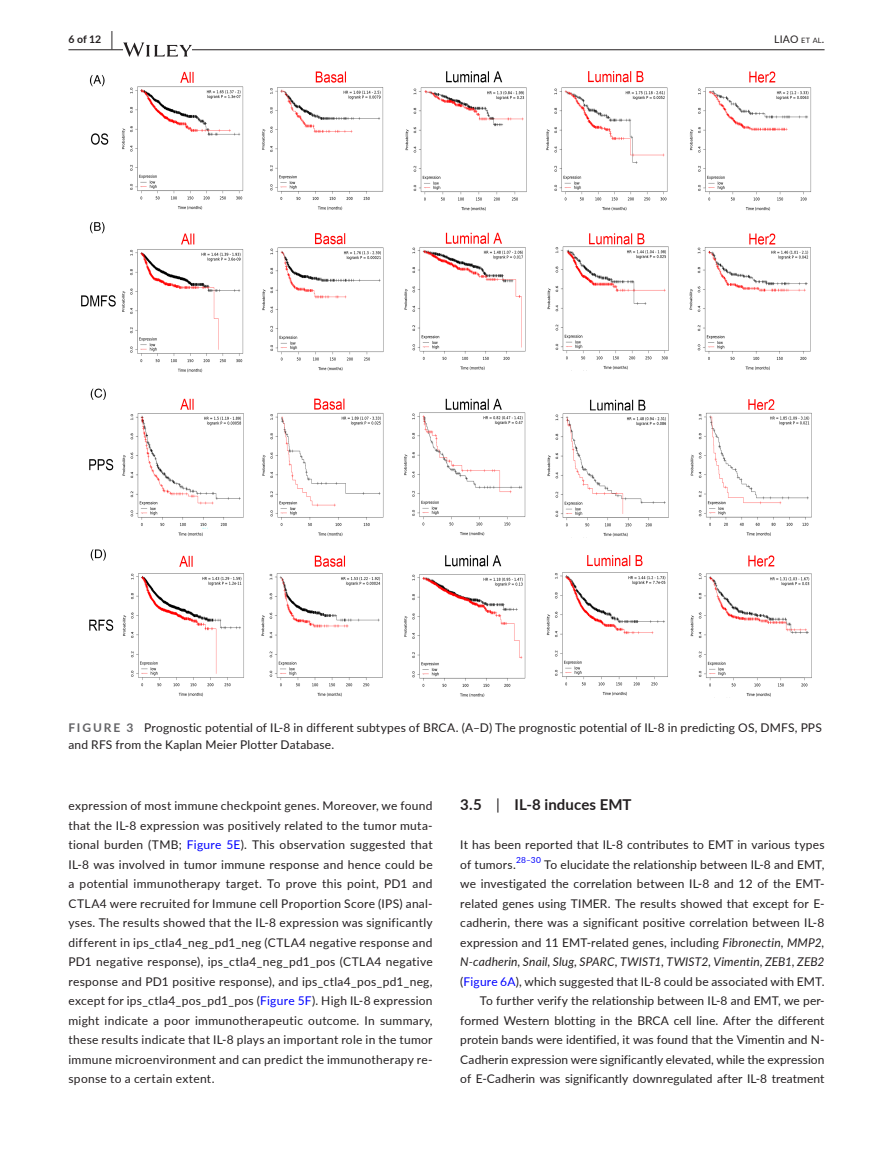
<style>
.page{position:relative;width:893px;height:1174px;background:#fff}
.page>*{position:absolute;margin:0;border:0;box-sizing:border-box;transform-origin:0 0}
.t1{font:700 15px "Lato";letter-spacing:.005em;color:#231f20}
.t2{font:12px/19.5px "Lato";letter-spacing:.01em;color:#231f20}
.t3{font:10.5px "Lato";color:#231f20}
.t4{font:700 10.5px "Lato";color:#231f20}
.t5{font:8.4px "Lato";color:#00f}
.s1{font-size:19.5px}
.s2{font-size:7.35px}
.s3{font-weight:700;color:#636366}
.s4{color:#00f}
.s5{font-weight:400}
.s6{font-style:italic}
</style>
<div class="page">
<hr style="left:68px;top:49px;width:756px;height:1px;background:#231f20">
<svg style="left:123px;top:42px;width:69px;height:15px"></svg>
<img style="left:81px;top:71px;width:731px;height:626px">
<p class="t4" style="left:68px;top:31px;width:46px">6 of 12 <span class="s1">|</span></p>
<p class="t3" style="left:774px;top:31px;width:52px">LIAO <span class="s2">et al</span>.</p>
<p class="t2" style="left:68px;top:719px;width:755px;line-height:16.5px"><span class="s3">FIGURE 3</span> Prognostic potential of IL-8 in different subtypes of BRCA. (A–D) The prognostic potential of IL-8 in predicting OS, DMFS, PPS and RFS from the Kaplan Meier Plotter Database.</p>
<p class="t2" style="left:68px;top:795px;width:366px;text-align:justify">expression of most immune checkpoint genes. Moreover, we found that the IL-8 expression was positively related to the tumor muta&shy;tional burden (TMB; <span class="s4">Figure 5E</span>). This observation suggested that IL-8 was involved in tumor immune response and hence could be a potential immunotherapy target. To prove this point, PD1 and CTLA4 were recruited for Immune cell Proportion Score (IPS) anal&shy;yses. The results showed that the IL-8 expression was significantly different in ips_ctla4_neg_pd1_neg (CTLA4 negative response and PD1 negative response), ips_ctla4_neg_pd1_pos (CTLA4 negative response and PD1 positive response), and ips_ctla4_pos_pd1_neg, except for ips_ctla4_pos_pd1_pos (<span class="s4">Figure 5F</span>). High IL-8 expression might indicate a poor immunotherapeutic outcome. In summary, these results indicate that IL-8 plays an important role in the tumor immune microenvironment and can predict the immunotherapy re&shy;sponse to a certain extent.</p>
<p class="t1" style="left:460px;top:794px;width:173px">3.5 <span class="s5">|</span> IL-8 induces EMT</p>
<p class="t2" style="left:460px;top:834px;width:366px">It has been reported that IL-8 contributes to EMT in various types of tumors.</p>
<p class="t5" style="left:516px;top:854px;width:26px">28–30</p>
<p class="t2" style="left:460px;top:854px;width:366px;text-align:right">To elucidate the relationship between IL-8 and EMT,<br>we investigated the correlation between IL-8 and 12 of the EMT&shy;related genes using TIMER. The results showed that except for E&shy;cadherin, there was a significant positive correlation between IL-8 expression and 11 EMT-related genes, including <span class="s6">Fibronectin, MMP2, N-cadherin, Snail, Slug, SPARC, TWIST1, TWIST2, Vimentin, ZEB1, ZEB2 </span>(<span class="s4">Figure 6A</span>), which suggested that IL-8 could be associated with EMT.<br>To further verify the relationship between IL-8 and EMT, we per&shy;formed Western blotting in the BRCA cell line. After the different protein bands were identified, it was found that the Vimentin and N-Cadherin expression were significantly elevated, while the expression of E-Cadherin was significantly downregulated after IL-8 treatment</p>
</div>
